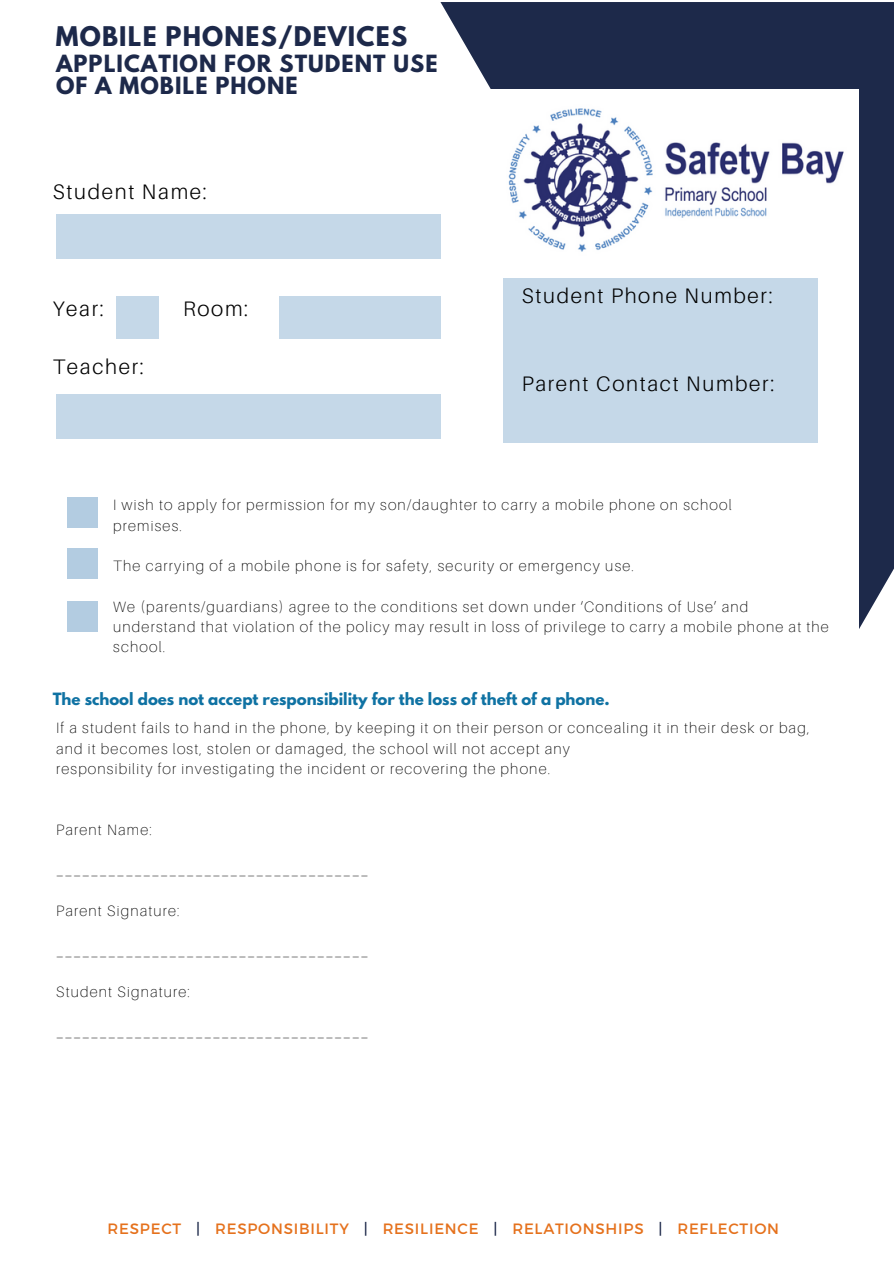
<style>
.page{position:relative;width:894px;height:1264px;background:#fff}
.page>*{position:absolute;margin:0;border:0;box-sizing:border-box;transform-origin:0 0}
.t1{font:700 24px "League Spartan";letter-spacing:.05em;color:#1d294a}
.t2{font:300 21px "Aileron";letter-spacing:.08em;color:#000}
.t3{font:700 21px/21.3px "League Spartan";letter-spacing:.05em;color:#1d294a}
.t4{font:100 15px "Aileron";letter-spacing:.08em;color:#000}
.t5{font:700 15px "League Spartan";color:#0f72a3}
.t6{font:15px "Montserrat";letter-spacing:.05em;color:#e5711c}
.s1{color:#1d294a}
</style>
<div class="page">
<div style="left:440px;top:2px;width:453px;height:676px;background:#1d294a"></div>
<div style="left:40px;top:89px;width:818px;height:1138px;background:#fff"></div>
<img style="left:508px;top:108px;width:336px;height:144px">
<div style="left:503px;top:278px;width:313px;height:165px;background:#c5d8e8"></div>
<div style="left:67px;top:497px;width:30px;height:30px;background:#b3cce1"></div>
<div style="left:67px;top:548px;width:30px;height:30px;background:#b3cce1"></div>
<div style="left:67px;top:601px;width:30px;height:30px;background:#b3cce1"></div>
<div style="left:56px;top:214px;width:384px;height:45px;background:#c5d8e8"></div>
<div style="left:116px;top:296px;width:43px;height:42px;background:#c5d8e8"></div>
<div style="left:56px;top:394px;width:384px;height:45px;background:#c5d8e8"></div>
<div style="left:279px;top:296px;width:161px;height:42px;background:#c5d8e8"></div>
<h3 class="t1" style="left:56px;top:24px;width:352px">MOBILE PHONES/DEVICES</h3>
<p class="t3" style="left:56px;top:56px;width:383px">APPLICATION FOR STUDENT USE<br>OF A MOBILE PHONE</p>
<h3 class="t2" style="left:53px;top:178px;width:156px">Student Name:</h3>
<h1 class="t2" style="left:53px;top:295px;width:53px">Year:</h1>
<h1 class="t2" style="left:183px;top:295px;width:67px">Room:</h1>
<h2 class="t2" style="left:53px;top:354px;width:93px">Teacher:</h2>
<p class="t2" style="left:521px;top:283px;width:252px">Student Phone Number:</p>
<h5 class="t2" style="left:521px;top:370px;width:254px">Parent Contact Number:</h5>
<h3 class="t4" style="left:113px;top:496px;width:620px">I wish to apply for permission for my son/daughter to carry a mobile phone on school</h3>
<p class="t4" style="left:113px;top:516px;width:70px">premises.</p>
<p class="t4" style="left:113px;top:556px;width:522px">The carrying of a mobile phone is for safety, security or emergency use.</p>
<p class="t4" style="left:113px;top:597px;width:636px">We (parents/guardians) agree to the conditions set down under ‘Conditions of Use’ and</p>
<p class="t4" style="left:113px;top:617px;width:716px">understand that violation of the policy may result in loss of privilege to carry a mobile phone at the</p>
<p class="t4" style="left:113px;top:637px;width:54px">school.</p>
<p class="t5" style="left:53px;top:691px;width:558px">The school does not accept responsibility for the loss of theft of a phone.</p>
<p class="t4" style="left:56px;top:718px;width:754px">If a student fails to hand in the phone, by keeping it on their person or concealing it in their desk or bag,</p>
<p class="t4" style="left:56px;top:739px;width:515px">and it becomes lost, stolen or damaged, the school will not accept any</p>
<p class="t4" style="left:56px;top:759px;width:495px">responsibility for investigating the incident or recovering the phone.</p>
<p class="t4" style="left:56px;top:820px;width:97px">Parent Name:</p>
<p class="t4" style="left:56px;top:860px;width:313px">____________________________________</p>
<p class="t4" style="left:56px;top:901px;width:125px">Parent Signature:</p>
<p class="t4" style="left:56px;top:941px;width:313px">____________________________________</p>
<p class="t4" style="left:56px;top:982px;width:135px">Student Signature:</p>
<p class="t4" style="left:56px;top:1022px;width:313px">____________________________________</p>
<h3 class="t6" style="left:108px;top:1218px;width:556px">RESPECT <span class="s1">|</span> RESPONSIBILITY <span class="s1">|</span> RESILIENCE <span class="s1">|</span> RELATIONSHIPS <span class="s1">|</span></h3>
<h3 class="t6" style="left:677px;top:1218px;width:103px">REFLECTION</h3>
</div>
